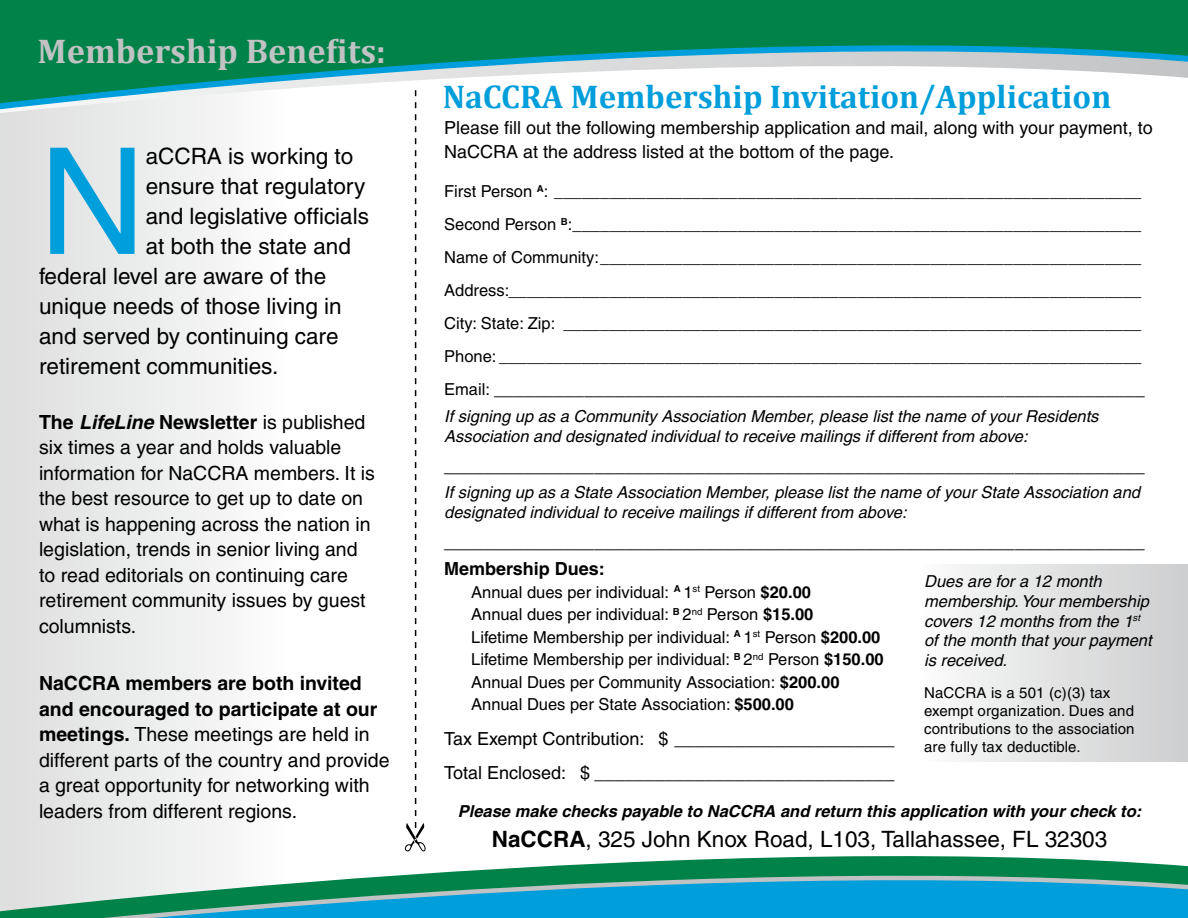
<style>
.page{position:relative;width:1188px;height:918px;background:#fff}
.page>*{position:absolute;margin:0;border:0;box-sizing:border-box;transform-origin:0 0}
.t1{font:147.9px "Helvetica";color:#009edb}
.t2{font:700 34.5px "Cambria";color:#c1c2c4}
.t3{font:700 33px "Cambria";color:#009edb}
.t4{font:22.5px "Helvetica";color:#000}
.t5{font:19.5px/25.5px "Helvetica";color:#000}
.t6{font:18px/24px "Helvetica";color:#000}
.t7{font:700 18px "Helvetica";color:#000}
.t8{font:16.5px/33px "Helvetica";color:#000;text-align:justify}
.t9{font:italic 16.5px/19.8px "Helvetica";color:#000}
.t10{font:italic 700 16.5px "Helvetica";color:#000}
.t11{font:15px/18px "Helvetica";letter-spacing:.01em;color:#000}
.s1{font-weight:700}
.s2{font-weight:700;font-style:italic}
.s3{font-size:16.5px}
</style>
<div class="page">
<div style="left:914px;top:565px;width:274px;height:196px;background:linear-gradient(to right,#fcfcfc,#cccdce)"></div>
<div style="left:0;top:69px;width:316px;height:849px;background:linear-gradient(to right,#ddddde,#fff)"></div>
<svg style="left:0;top:0;width:1188px;height:119px;fill:#008249"></svg>
<svg style="left:0;top:819px;width:316px;height:22px;fill:#edeeee"></svg>
<svg style="left:0;top:841px;width:1188px;height:77px"></svg>
<svg style="left:405px;top:90px;width:21px;height:761px"></svg>
<h2 class="t2" style="left:38px;top:27px;width:350px">Membership Benefits:</h2>
<h1 class="t1" style="left:39px;top:116px;width:108px">N</h1>
<h3 class="t4" style="left:146px;top:143px;width:209px">aCCRA is working to</h3>
<h3 class="t4" style="left:146px;top:173px;width:221px">ensure that regulatory</h3>
<h3 class="t4" style="left:146px;top:203px;width:225px">and legislative officials</h3>
<h3 class="t4" style="left:146px;top:233px;width:207px">at both the state and</h3>
<h3 class="t4" style="left:39px;top:263px;width:289px">federal level are aware of the</h3>
<h3 class="t4" style="left:39px;top:293px;width:304px">unique needs of those living in</h3>
<h3 class="t4" style="left:39px;top:323px;width:301px">and served by continuing care</h3>
<h3 class="t4" style="left:39px;top:353px;width:241px">retirement communities.</h3>
<p class="t5" style="left:39px;top:409px;width:337px"><span class="s1">The</span> <span class="s2">LifeLine</span> <span class="s1">Newsletter</span> is published six times a year and holds valuable information for NaCCRA members. It is the best resource to get up to date on what is happening across the nation in legislation, trends in senior living and to read editorials on continuing care retirement community issues by guest columnists.</p>
<p class="t5" style="left:39px;top:671px;width:352px"><span class="s1">NaCCRA members are both invited and encouraged to participate at our meetings.</span> These meetings are held in different parts of the country and provide a great opportunity for networking with leaders from different regions.</p>
<h3 class="t3" style="left:443px;top:73px;width:670px">NaCCRA Membership Invitation/Application</h3>
<p class="t6" style="left:444px;top:115px;width:710px">Please fill out the following membership application and mail, along with your payment, to<br>NaCCRA at the address listed at the bottom of the page.</p>
<p class="t8" style="left:444px;top:175px;width:699px">First Person <sup>A</sup>: ________________________________________________________________ Second Person <sup>B</sup>:______________________________________________________________ Name of Community:___________________________________________________________ Address:_____________________________________________________________________ City: State: Zip: _______________________________________________________________ Phone: ______________________________________________________________________</p>
<p class="t6" style="left:444px;top:377px;width:702px"><span class="s3">Email:</span> _________________________________________________________________</p>
<p class="t9" style="left:444px;top:406px;width:656px">If signing up as a Community Association Member, please list the name of your Residents<br>Association and designated individual to receive mailings if different from above:</p>
<p class="t6" style="left:444px;top:453px;width:702px">______________________________________________________________________</p>
<p class="t9" style="left:444px;top:483px;width:697px">If signing up as a State Association Member, please list the name of your State Association and designated individual to receive mailings if different from above:</p>
<p class="t6" style="left:444px;top:530px;width:702px">______________________________________________________________________</p>
<p class="t7" style="left:444px;top:558px;width:162px">Membership Dues:</p>
<p class="t8" style="left:471px;top:581px;width:414px;line-height:22.5px;text-align:left">Annual dues per individual: <sup>A</sup> 1<sup>st</sup> Person <span class="s1">$20.00<br></span>Annual dues per individual: <sup>B</sup> 2<sup>nd</sup> Person <span class="s1">$15.00<br></span>Lifetime Membership per individual: <sup>A</sup> 1<sup>st</sup> Person <span class="s1">$200.00<br></span>Lifetime Membership per individual: <sup>B</sup> 2<sup>nd</sup> Person <span class="s1">$150.00<br></span>Annual Dues per Community Association: <span class="s1">$200.00<br></span>Annual Dues per State Association: <span class="s1">$500.00</span></p>
<p class="t6" style="left:444px;top:721px;width:452px;line-height:34.5px">Tax Exempt Contribution: $ ______________________<br>Total Enclosed: $ ______________________________</p>
<p class="t10" style="left:458px;top:801px;width:685px">Please make checks payable to NaCCRA and return this application with your check to:</p>
<h3 class="t4" style="left:492px;top:826px;width:617px"><span class="s1">NaCCRA</span>, 325 John Knox Road, L103, Tallahassee, FL 32303</h3>
<p class="t9" style="left:924px;top:571px;width:229px">Dues are for a 12 month membership. Your membership covers 12 months from the 1<sup>st </sup>of the month that your payment is received.</p>
<p class="t11" style="left:924px;top:684px;width:212px">NaCCRA is a 501 (c)(3) tax exempt organization. Dues and contributions to the association are fully tax deductible.</p>
</div>
